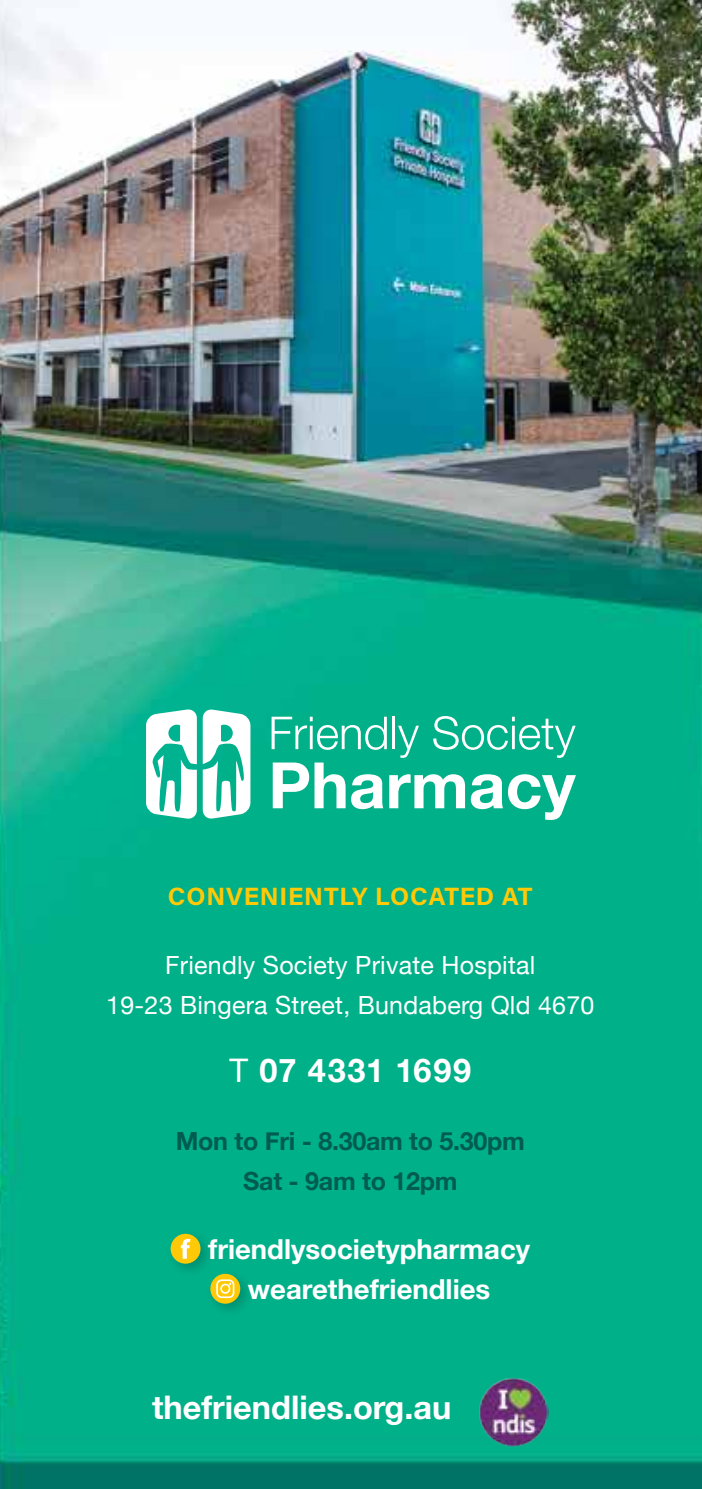
<style>
.page{position:relative;width:702px;height:1489px;background:#fff}
.page>*{position:absolute;margin:0;border:0;box-sizing:border-box;transform-origin:0 0}
.t1{font:700 32.5px "Helvetica Neue";color:#fff}
.t2{font:700 32.5px "Helvetica Neue";letter-spacing:.05em;color:#fff}
.t3{font:700 27.5px/40px "Helvetica Neue";color:#fff;text-align:center}
.t4{font:25px/40px "Helvetica Neue";letter-spacing:.01em;color:#fff;text-align:center}
.t5{font:700 25px/40px "Helvetica Neue";letter-spacing:-.01em;color:#005b50;text-align:center}
.t6{font:700 25px "Acumin Pro";letter-spacing:.03em;color:#ffc907}
.s1{font-weight:400}
</style>
<div class="page">
<img style="left:0;top:0;width:702px;height:1488px">
<div style="left:165px;top:1228px;width:50px;height:49px;background:#000;opacity:.2"></div>
<div style="left:171px;top:1233px;width:29px;height:30px;background:#ffc907;border-radius:50%"></div>
<svg style="left:181px;top:1238px;width:9px;height:20px"></svg>
<div style="left:205px;top:1268px;width:50px;height:49px;background:#000;opacity:.2"></div>
<svg style="left:210px;top:1273px;width:30px;height:30px"></svg>
<div style="left:216px;top:1279px;width:18px;height:18px;border:2px solid #fff;border-radius:5px"></div>
<div style="left:220px;top:1283px;width:10px;height:10px;border:2px solid #fff;border-radius:50%"></div>
<svg style="left:271px;top:716px;width:116px;height:33px"></svg>
<hr style="left:392px;top:716px;width:3px;height:33px;background:#fff">
<svg style="left:398px;top:725px;width:21px;height:32px"></svg>
<svg style="left:433px;top:716px;width:142px;height:41px;background:#32bfa0"></svg>
<svg style="left:273px;top:762px;width:72px;height:46px"></svg>
<svg style="left:351px;top:774px;width:32px;height:35px"></svg>
<svg style="left:389px;top:774px;width:76px;height:34px"></svg>
<svg style="left:471px;top:774px;width:105px;height:45px"></svg>
<svg style="left:146px;top:708px;width:51px;height:111px"></svg>
<svg style="left:203px;top:708px;width:47px;height:111px"></svg>
<img style="left:478px;top:1376px;width:70px;height:70px">
<p class="t6" style="left:168px;top:878px;width:366px">CONVENIENTLY LOCATED AT</p>
<p class="t4" style="left:106px;top:946px;width:489px">Friendly Society Private Hospital<br>19-23 Bingera Street, Bundaberg Qld 4670</p>
<h1 class="t2" style="left:229px;top:1044px;width:243px"><span class="s1">T</span> 07 4331 1699</h1>
<p class="t5" style="left:176px;top:1121px;width:351px">Mon to Fri - 8.30am to 5.30pm<br>Sat - 9am to 12pm</p>
<p class="t3" style="left:208px;top:1229px;width:323px">friendlysocietypharmacy wearethefriendlies</p>
<h1 class="t1" style="left:152px;top:1381px;width:301px">thefriendlies.org.au</h1>
</div>
